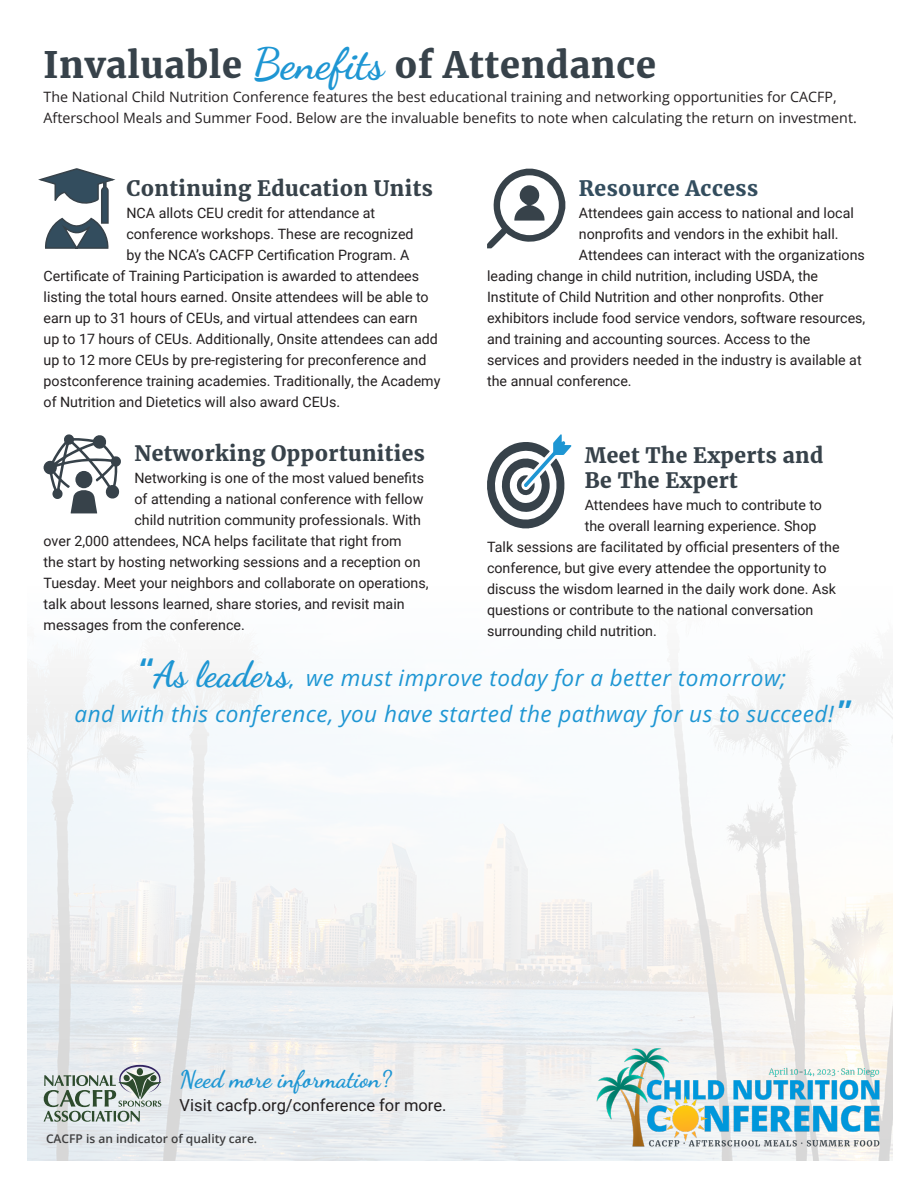
<style>
.page{position:relative;width:918px;height:1188px;background:#fff}
.page>*{position:absolute;margin:0;border:0;box-sizing:border-box;transform-origin:0 0}
.t1{font:900 36px "Merriweather";letter-spacing:.02em;color:#37424a}
.t2{font:700 24px "Dancing Script";color:#1e96d3}
.t3{font:italic 22.5px/36px "Open Sans";letter-spacing:.02em;color:#1e96d3;text-align:center}
.Header_1{font:900 21px/25.5px "Merriweather";letter-spacing:.02em;color:#37424a}
.Header_1-2{font:900 21px "Merriweather";letter-spacing:.02em;color:#334d5e}
.t4{font:16.5px "Roboto";color:#231f20}
.Body{font:14.25px "Roboto";color:#231f20}
.Header_1-3{font:14.25px "Roboto";color:#231f20}
.t5{font:14.25px/21px "Open Sans";color:#231f20}
.t6{font:600 12px "Open Sans";color:#3e3e3f}
.s1{font-family:"Dancing Script";font-weight:700;font-size:43.5px;color:#1e96d3}
.s2{font-family:"Dancing Script";font-weight:700;font-style:normal;font-size:36px}
.s3{font-weight:700;font-style:normal;font-size:30px}
</style>
<div class="page">
<img style="left:28px;top:668px;width:865px;height:493px">
<svg style="left:44px;top:434px;width:77px;height:79px"></svg>
<div style="left:75px;top:471px;width:17px;height:17px;background:#37424a;border-radius:50%"></div>
<svg style="left:38px;top:168px;width:78px;height:81px"></svg>
<svg style="left:487px;top:169px;width:78px;height:79px"></svg>
<svg style="left:487px;top:434px;width:84px;height:94px"></svg>
<svg style="left:44px;top:1065px;width:117px;height:57px;background:#b1bbb7"></svg>
<img style="left:595px;top:1046px;width:287px;height:102px">
<p class="t1" style="left:44px;top:40px;width:614px">Invaluable <span class="s1">Benefits</span> of Attendance</p>
<p class="t5" style="left:44px;top:86px;width:815px">The National Child Nutrition Conference features the best educational training and networking opportunities for CACFP,<br>Afterschool Meals and Summer Food. Below are the invaluable benefits to note when calculating the return on investment.</p>
<p class="Header_1" style="left:126px;top:175px;width:308px">Continuing Education Units</p>
<p class="Header_1-3" style="left:126px;top:203px;width:250px">NCA allots CEU credit for attendance at</p>
<p class="Header_1-3" style="left:126px;top:224px;width:289px">conference workshops. These are recognized</p>
<p class="Header_1-3" style="left:126px;top:245px;width:284px">by the NCA’s CACFP Certification Program. A</p>
<p class="Header_1-3" style="left:44px;top:266px;width:377px">Certificate of Training Participation is awarded to attendees</p>
<p class="Header_1-3" style="left:44px;top:287px;width:387px">listing the total hours earned. Onsite attendees will be able to</p>
<p class="Header_1-3" style="left:44px;top:308px;width:376px">earn up to 31 hours of CEUs, and virtual attendees can earn</p>
<p class="Header_1-3" style="left:44px;top:329px;width:396px">up to 17 hours of CEUs. Additionally, Onsite attendees can add</p>
<p class="Header_1-3" style="left:44px;top:350px;width:384px">up to 12 more CEUs by pre-registering for preconference and</p>
<p class="Header_1-3" style="left:44px;top:371px;width:398px">postconference training academies. Traditionally, the Academy</p>
<p class="Header_1-3" style="left:44px;top:392px;width:298px">of Nutrition and Dietetics will also award CEUs.</p>
<p class="Header_1" style="left:134px;top:440px;width:292px">Networking Opportunities</p>
<p class="Body" style="left:134px;top:468px;width:291px">Networking is one of the most valued benefits</p>
<p class="Body" style="left:134px;top:489px;width:290px">of attending a national conference with fellow</p>
<p class="Body" style="left:134px;top:510px;width:288px">child nutrition community professionals. With</p>
<p class="Body" style="left:44px;top:531px;width:360px">over 2,000 attendees, NCA helps facilitate that right from</p>
<p class="Body" style="left:44px;top:552px;width:379px">the start by hosting networking sessions and a reception on</p>
<p class="Body" style="left:44px;top:573px;width:387px">Tuesday. Meet your neighbors and collaborate on operations,</p>
<p class="Body" style="left:44px;top:594px;width:363px">talk about lessons learned, share stories, and revisit main</p>
<p class="Body" style="left:44px;top:615px;width:203px">messages from the conference.</p>
<p class="Header_1-2" style="left:579px;top:173px;width:181px">Resource Access</p>
<p class="Body" style="left:579px;top:203px;width:277px">Attendees gain access to national and local</p>
<p class="Body" style="left:579px;top:224px;width:261px">nonprofits and vendors in the exhibit hall.</p>
<p class="Body" style="left:579px;top:245px;width:288px">Attendees can interact with the organizations</p>
<p class="Body" style="left:487px;top:266px;width:333px">leading change in child nutrition, including USDA, the</p>
<p class="Body" style="left:487px;top:287px;width:338px">Institute of Child Nutrition and other nonprofits. Other</p>
<p class="Body" style="left:487px;top:308px;width:380px">exhibitors include food service vendors, software resources,</p>
<p class="Body" style="left:487px;top:329px;width:325px">and training and accounting sources. Access to the</p>
<p class="Body" style="left:487px;top:350px;width:376px">services and providers needed in the industry is available at</p>
<p class="Body" style="left:487px;top:371px;width:146px">the annual conference.</p>
<p class="Header_1" style="left:585px;top:441px;width:240px">Meet The Experts and<br>Be The Expert</p>
<p class="Body" style="left:585px;top:495px;width:239px">Attendees have much to contribute to</p>
<p class="Body" style="left:585px;top:516px;width:233px">the overall learning experience. Shop</p>
<p class="Body" style="left:487px;top:537px;width:354px">Talk sessions are facilitated by official presenters of the</p>
<p class="Body" style="left:487px;top:558px;width:341px">conference, but give every attendee the opportunity to</p>
<p class="Body" style="left:487px;top:579px;width:350px">discuss the wisdom learned in the daily work done. Ask</p>
<p class="Body" style="left:487px;top:600px;width:328px">questions or contribute to the national conversation</p>
<p class="Body" style="left:487px;top:621px;width:171px">surrounding child nutrition.</p>
<p class="t3" style="left:75px;top:660px;width:779px"><sup>“</sup><span class="s2">As leaders,</span> we must improve today for a better tomorrow;<br>and with this conference, you have started the pathway for us to succeed! <span class="s3">”</span></p>
<p class="t2" style="left:180px;top:1061px;width:213px">Need more information?</p>
<p class="t4" style="left:180px;top:1094px;width:268px">Visit cacfp.org/conference for more.</p>
<p class="t6" style="left:46px;top:1131px;width:213px">CACFP is an indicator of quality care.</p>
</div>
